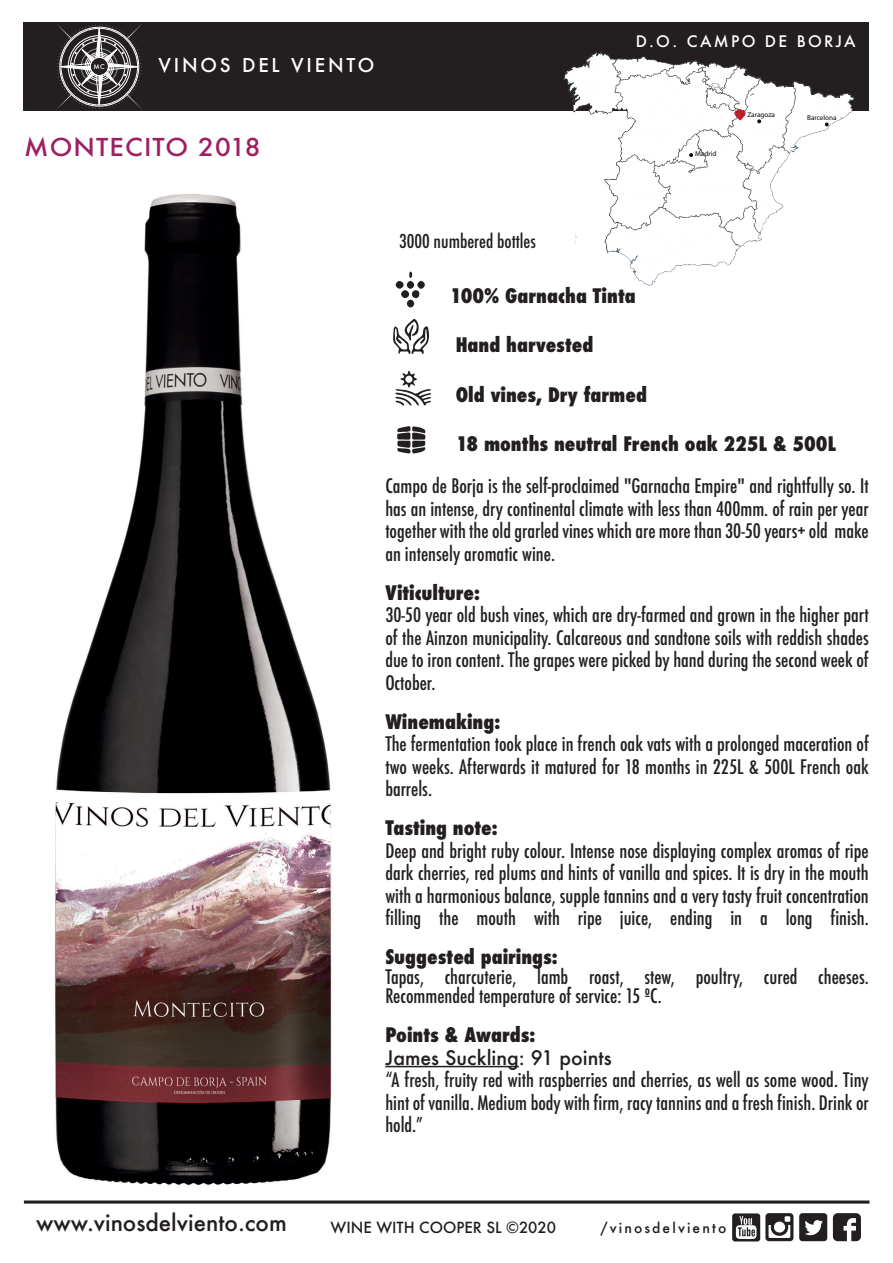
<style>
.page{position:relative;width:893px;height:1263px;background:#fff}
.page>*{position:absolute;margin:0;border:0;box-sizing:border-box;transform-origin:0 0}
.t1{font:500 24px "Futura";letter-spacing:.045em;color:#9e1f62;scale:1.06 1}
.t2{font:500 22.5px "Futura";color:#231f20}
.t3{font:500 condensed 19.5px/22.5px "Futura";color:#231f20;text-align:justify}
.t4{font:800 condensed 19.5px "Futura";color:#231f20}
.t5{font:500 19.5px "Futura";color:#231f20}
.t6{font:500 condensed 18.6px "Futura";color:#231f20}
.t7{font:500 18.6px "Futura";letter-spacing:.15em;color:#fff}
.t8{font:500 15.45px "Futura";letter-spacing:.15em;color:#fff}
.t9{font:500 15px "Futura";color:#231f20}
.t10{font:500 13.8px "Futura";letter-spacing:.15em;color:#231f20}
.t11{font:7.2px "Myriad Pro";color:#050504}
.t12{font:500 6.45px "Futura";color:#fff}
</style>
<div class="page">
<img style="left:23px;top:194px;width:361px;height:1010px">
<svg style="left:799px;top:1213px;width:28px;height:28px"></svg>
<svg style="left:833px;top:1213px;width:28px;height:28px"></svg>
<svg style="left:732px;top:1213px;width:61px;height:28px"></svg>
<svg style="left:393px;top:318px;width:36px;height:36px"></svg>
<div style="left:401px;top:290px;width:8px;height:8px;background:#231f20;border-radius:50%"></div>
<div style="left:412px;top:290px;width:7px;height:8px;background:#231f20;border-radius:50%"></div>
<div style="left:396px;top:281px;width:8px;height:8px;background:#231f20;border-radius:50%"></div>
<div style="left:407px;top:300px;width:7px;height:8px;background:#231f20;border-radius:50%"></div>
<div style="left:417px;top:281px;width:8px;height:8px;background:#231f20;border-radius:50%"></div>
<div style="left:407px;top:281px;width:7px;height:8px;background:#231f20;border-radius:50%"></div>
<svg style="left:395px;top:370px;width:36px;height:36px"></svg>
<svg style="left:409px;top:271px;width:3px;height:7px"></svg>
<div style="left:23px;top:23px;width:846px;height:88px;background:#231f20"></div>
<svg style="left:57px;top:24px;width:85px;height:85px"></svg>
<hr style="left:24px;top:1200px;width:845px;height:3px;background:#231f20">
<hr style="left:385px;top:1066px;width:134px;height:1px;background:#231f20">
<svg style="left:397px;top:426px;width:29px;height:27px"></svg>
<img style="left:428px;top:22px;width:441px;height:302px">
<svg style="left:825px;top:122px;width:4px;height:4px"></svg>
<svg style="left:757px;top:119px;width:4px;height:4px"></svg>
<svg style="left:689px;top:153px;width:4px;height:4px"></svg>
<svg style="left:734px;top:108px;width:12px;height:13px"></svg>
<p class="t12" style="left:93px;top:62px;width:13px">MC</p>
<p class="t7" style="left:158px;top:53px;width:217px">VINOS DEL VIENTO</p>
<p class="t1" style="left:24px;top:131px;width:224px">MONTECITO 2018</p>
<p class="t8" style="left:636px;top:30px;width:221px">D.O. CAMPO DE BORJA</p>
<p class="t11" style="left:695px;top:149px;width:23px">Madrid</p>
<p class="t11" style="left:747px;top:110px;width:29px">Zaragoza</p>
<p class="t11" style="left:807px;top:113px;width:31px">Barcelona</p>
<p class="t6" style="left:399px;top:229px;width:138px">3000 numbered bottles</p>
<p class="t4" style="left:450px;top:282px;width:187px">100% Garnacha Tinta</p>
<p class="t4" style="left:456px;top:332px;width:139px">Hand harvested</p>
<p class="t4" style="left:456px;top:381px;width:193px">Old vines, Dry farmed</p>
<p class="t4" style="left:456px;top:431px;width:382px">18 months neutral French oak 225L &amp; 500L</p>
<p class="t3" style="left:385px;top:475px;width:485px">Campo de Borja is the self-proclaimed "Garnacha Empire" and rightfully so. It has an intense, dry continental climate with less than 400mm. of rain per year together with the old grarled vines which are more than 30-50 years+ old make an intensely aromatic wine.</p>
<p class="t4" style="left:385px;top:579px;width:96px">Viticulture:</p>
<p class="t3" style="left:385px;top:604px;width:485px">30-50 year old bush vines, which are dry-farmed and grown in the higher part of the Ainzon municipality. Calcareous and sandtone soils with reddish shades due to iron content. The grapes were picked by hand during the second week of October.</p>
<p class="t4" style="left:385px;top:708px;width:116px">Winemaking:</p>
<p class="t3" style="left:385px;top:733px;width:485px">The fermentation took place in french oak vats with a prolonged maceration of two weeks. Afterwards it matured for 18 months in 225L &amp; 500L French oak barrels.</p>
<p class="t4" style="left:385px;top:815px;width:114px">Tasting note:</p>
<p class="t3" style="left:385px;top:839px;width:485px">Deep and bright ruby colour. Intense nose displaying complex aromas of ripe dark cherries, red plums and hints of vanilla and spices. It is dry in the mouth with a harmonious balance, supple tannins and a very tasty fruit concentration filling the mouth with ripe juice, ending in a long finish.</p>
<p class="t4" style="left:385px;top:944px;width:174px">Suggested pairings:</p>
<p class="t3" style="left:385px;top:967px;width:485px;line-height:19.5px">Tapas, charcuterie, lamb roast, stew, poultry, cured cheeses.<br>Recommended temperature of service: 15 ºC.</p>
<p class="t4" style="left:385px;top:1022px;width:152px">Points &amp; Awards:</p>
<p class="t5" style="left:385px;top:1044px;width:228px">James Suckling: 91 points</p>
<p class="t3" style="left:385px;top:1069px;width:485px">“A fresh, fruity red with raspberries and cherries, as well as some wood. Tiny hint of vanilla. Medium body with firm, racy tannins and a fresh finish. Drink or hold.”</p>
<p class="t2" style="left:36px;top:1207px;width:252px">www.vinosdelviento.com</p>
<p class="t9" style="left:331px;top:1217px;width:227px">WINE WITH COOPER SL ©2020</p>
<p class="t10" style="left:601px;top:1218px;width:127px">/vinosdelviento</p>
</div>
